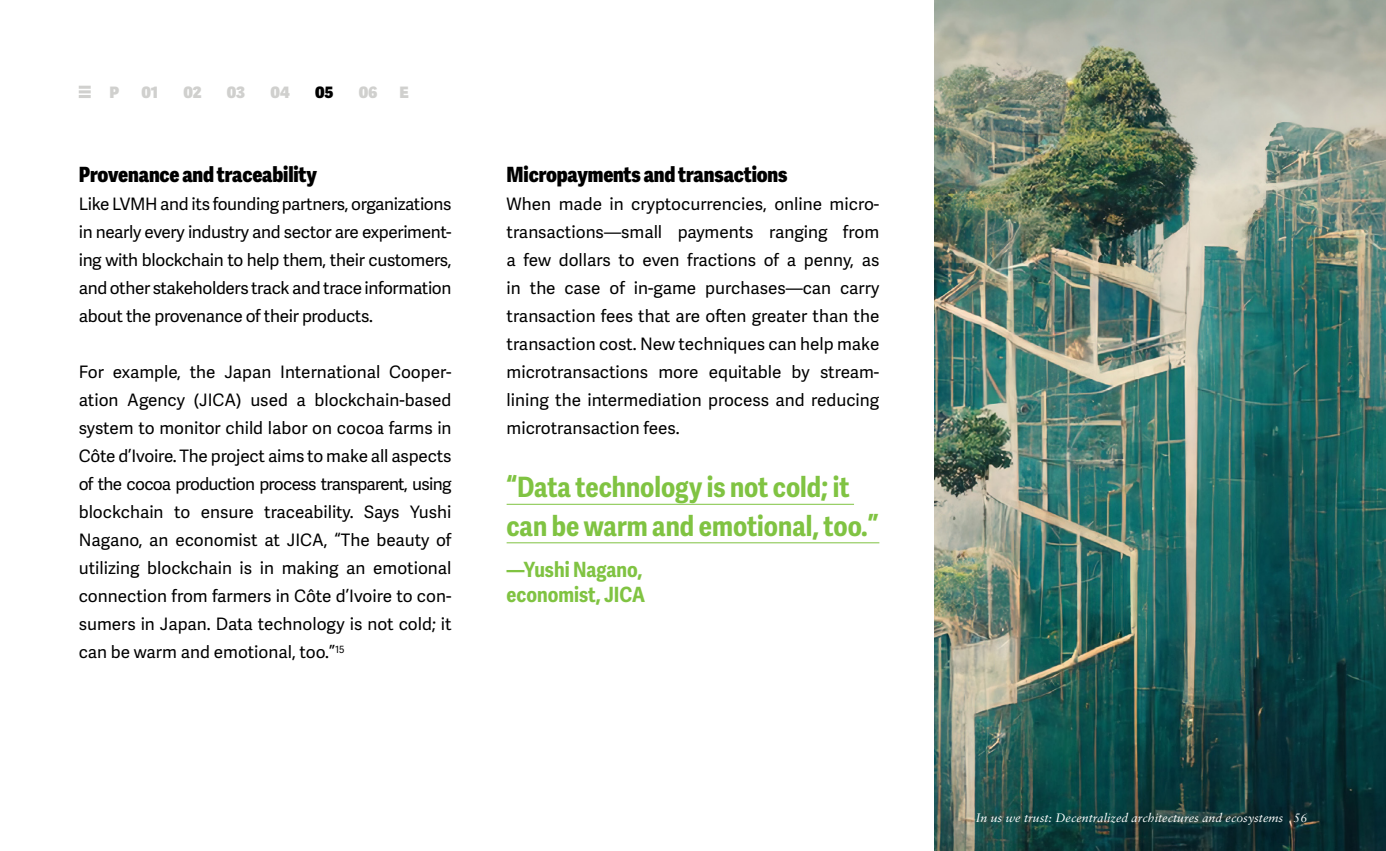
<style>
.page{position:relative;width:1386px;height:851px;background:#fff}
.page>*{position:absolute;margin:0;border:0;box-sizing:border-box;transform-origin:0 0}
.t1{font:700 28px/38.5px "Adelle Sans Cnd";color:#80c342}
.t2{font:800 21px "Adelle Sans Cnd";letter-spacing:-.005em;color:#000}
.t3{font:700 21px/25.2px "Adelle Sans Cnd";color:#80c342}
.t4{font:17.15px/28px "Adelle Sans";letter-spacing:-.005em;color:#000;text-align:justify}
.t5{font:800 15.75px "Adelle Sans";letter-spacing:-.01em;color:#d0d0ce}
.t6{font:800 15.75px "Adelle Sans";color:#000}
.t7{font:italic 12.25px "Sabon LT Pro";color:#fff}
</style>
<div class="page">
<img style="left:934px;top:0;width:452px;height:850px">
<hr style="left:507px;top:504px;width:347px;height:1px;background:#80c342">
<hr style="left:507px;top:542px;width:372px;height:1px;background:#80c342">
<svg style="left:79px;top:86px;width:12px;height:12px"></svg>
<p class="t5" style="left:110px;top:82px;width:11px">P</p>
<p class="t5" style="left:141px;top:82px;width:18px">01</p>
<p class="t5" style="left:183px;top:82px;width:20px">02</p>
<p class="t5" style="left:227px;top:82px;width:20px">03</p>
<p class="t5" style="left:270px;top:82px;width:21px">04</p>
<p class="t6" style="left:315px;top:82px;width:20px">05</p>
<p class="t5" style="left:359px;top:82px;width:20px">06</p>
<p class="t5" style="left:399px;top:82px;width:11px">E</p>
<p class="t2" style="left:79px;top:161px;width:240px">Provenance and traceability</p>
<p class="t4" style="left:79px;top:190px;width:374px">Like LVMH and its founding partners, organizations in nearly every industry and sector are experiment&shy;ing with blockchain to help them, their customers, and other stakeholders track and trace information about the provenance of their products.</p>
<p class="t4" style="left:79px;top:359px;width:374px">For example, the Japan International Cooper&shy;ation Agency (JICA) used a blockchain-based system to monitor child labor on cocoa farms in Côte d’Ivoire. The project aims to make all aspects of the cocoa production process transparent, using blockchain to ensure traceability. Says Yushi Nagano, an economist at JICA, “The beauty of utilizing blockchain is in making an emotional connection from farmers in Côte d’Ivoire to con&shy;sumers in Japan. Data technology is not cold; it can be warm and emotional, too.”<sup>15</sup></p>
<p class="t2" style="left:507px;top:161px;width:282px">Micropayments and transactions</p>
<p class="t4" style="left:507px;top:190px;width:374px">When made in cryptocurrencies, online micro&shy;transactions—small payments ranging from a few dollars to even fractions of a penny, as in the case of in-game purchases—can carry transaction fees that are often greater than the transaction cost. New techniques can help make microtransactions more equitable by stream&shy;lining the intermediation process and reducing microtransaction fees.</p>
<h1 class="t1" style="left:507px;top:468px;width:373px">“Data technology is not cold; it can be warm and emotional, too.”</h1>
<p class="t3" style="left:507px;top:557px;width:140px">—Yushi Nagano, economist, JICA</p>
<p class="t7" style="left:976px;top:810px;width:333px">In us we trust: Decentralized architectures and ecosystems 56</p>
</div>
